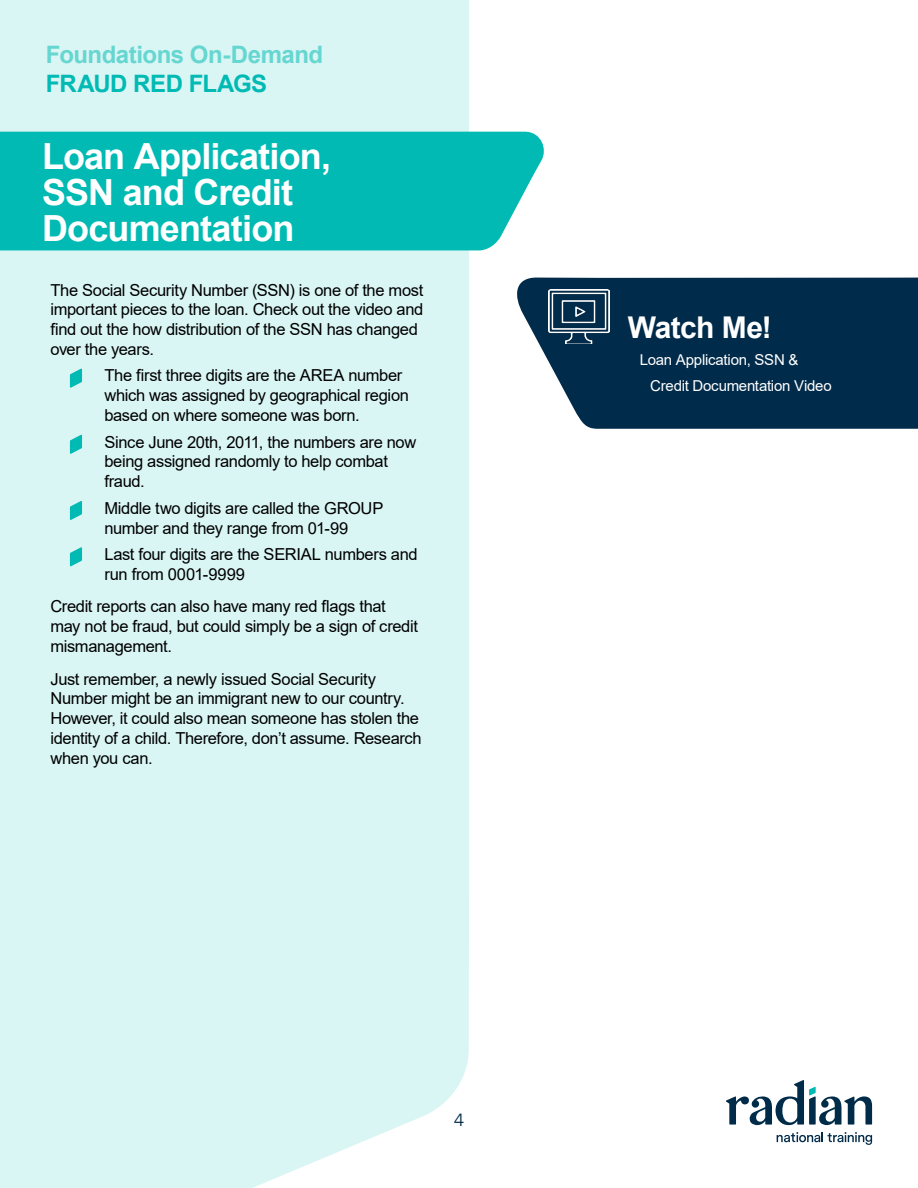
<style>
.page{position:relative;width:918px;height:1188px;background:#fff}
.page>*{position:absolute;margin:0;border:0;box-sizing:border-box;transform-origin:0 0}
.Internal_Pages_-_Mai{font:700 36px/36px "Arial";letter-spacing:-.025em;color:#fff}
.Highlight_Call_Out{font:700 30px "Arial";letter-spacing:-.02em;color:#fff}
.t1{font:700 24px "Arial";letter-spacing:-.02em;color:#66d6d1}
.t2{font:700 24px "Arial";letter-spacing:-.025em;color:#00bab3}
.t3{font:18px "Messina Sans";color:#002b4a}
.Body_Text{font:16.5px/19.8px "Arial";letter-spacing:-.02em;color:#000}
.Bullets_1{font:16.5px/19.8px "Arial";letter-spacing:-.02em;color:#000}
.Highlight_Call_Out_S{font:15px "Arial";letter-spacing:-.015em;color:#fff}
</style>
<div class="page">
<div style="left:0;top:0;width:469px;height:1188px;background:#d9f5f4"></div>
<div style="left:0;top:132px;width:544px;height:118px;background:#00bab3"></div>
<svg style="left:70px;top:369px;width:12px;height:19px"></svg>
<svg style="left:70px;top:435px;width:12px;height:19px"></svg>
<svg style="left:70px;top:501px;width:12px;height:19px"></svg>
<svg style="left:70px;top:547px;width:12px;height:19px"></svg>
<svg style="left:517px;top:277px;width:401px;height:152px;background:#153c59"></svg>
<img style="left:549px;top:289px;width:60px;height:54px">
<svg style="left:726px;top:1080px;width:146px;height:45px"></svg>
<svg style="left:777px;top:1132px;width:95px;height:13px"></svg>
<h3 class="t1" style="left:46px;top:38px;width:279px">Foundations On-Demand</h3>
<h3 class="t2" style="left:46px;top:67px;width:223px">FRAUD RED FLAGS</h3>
<p class="Internal_Pages_-_Mai" style="left:42px;top:139px;width:290px">Loan Application,<br>SSN and Credit<br>Documentation</p>
<p class="Body_Text" style="left:50px;top:280px;width:374px">The Social Security Number (SSN) is one of the most important pieces to the loan. Check out the video and find out the how distribution of the SSN has changed over the years.</p>
<p class="Bullets_1" style="left:104px;top:366px;width:306px">The first three digits are the AREA number which was assigned by geographical region based on where someone was born.</p>
<p class="Bullets_1" style="left:104px;top:432px;width:313px">Since June 20th, 2011, the numbers are now being assigned randomly to help combat fraud.</p>
<p class="Bullets_1" style="left:104px;top:498px;width:280px">Middle two digits are called the GROUP number and they range from 01-99</p>
<p class="Bullets_1" style="left:104px;top:544px;width:315px">Last four digits are the SERIAL numbers and run from 0001-9999</p>
<p class="Body_Text" style="left:50px;top:597px;width:369px">Credit reports can also have many red flags that may not be fraud, but could simply be a sign of credit mismanagement.</p>
<p class="Body_Text" style="left:50px;top:669px;width:373px">Just remember, a newly issued Social Security Number might be an immigrant new to our country.<br>However, it could also mean someone has stolen the identity of a child. Therefore, don’t assume. Research when you can.</p>
<p class="t3" style="left:454px;top:1106px;width:12px">4</p>
<p class="Highlight_Call_Out" style="left:628px;top:307px;width:146px">Watch Me!</p>
<p class="Highlight_Call_Out_S" style="left:640px;top:349px;width:160px">Loan Application, SSN &amp;</p>
<p class="Highlight_Call_Out_S" style="left:650px;top:376px;width:183px">Credit Documentation Video</p>
</div>
